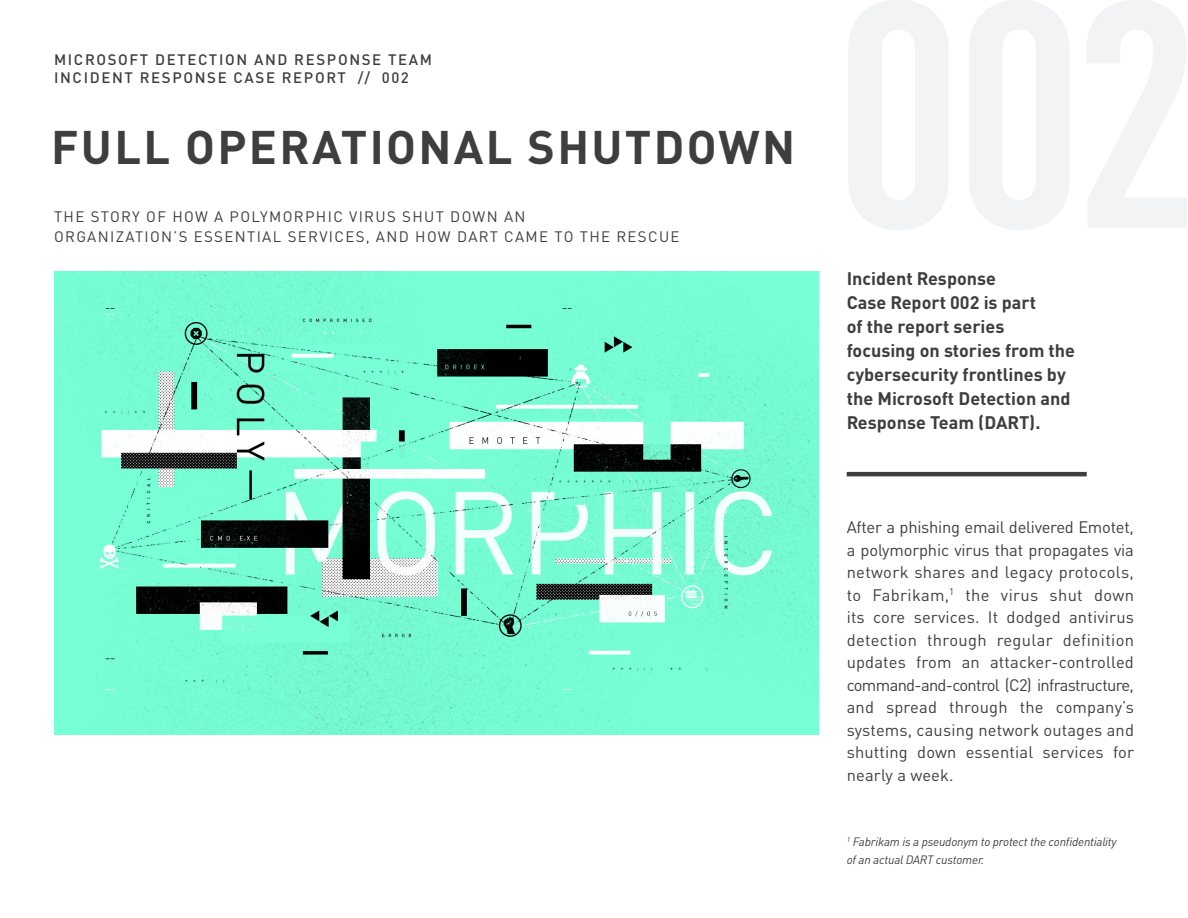
<style>
.page{position:relative;width:1188px;height:918px;background:#fff}
.page>*{position:absolute;margin:0;border:0;box-sizing:border-box;transform-origin:0 0}
.t1{font:700 46.5px "DINOT";letter-spacing:.05em;color:#3e3e3f}
.t2{font:700 18px/24px "DINOT";color:#3e3e3f}
.t3{font:16.5px/22.5px "DINOT";letter-spacing:.01em;color:#3e3e3f;text-align:justify}
.t4{font:15px/20.2px "DINOT";letter-spacing:.09em;color:#3e3e3f}
.t5{font:500 15px/18px "DINOT";letter-spacing:.11em;color:#3e3e3f}
.t6{font:italic 12px/18px "DINOT";letter-spacing:-.015em;color:#3e3e3f}
</style>
<div class="page">
<img style="left:54px;top:271px;width:764px;height:463px">
<hr style="left:847px;top:472px;width:240px;height:4px;background:#3e3e3f">
<p class="t5" style="left:54px;top:51px;width:380px">MICROSOFT DETECTION AND RESPONSE TEAM<br>INCIDENT RESPONSE CASE REPORT // 002</p>
<p class="t1" style="left:51px;top:116px;width:746px">FULL OPERATIONAL SHUTDOWN</p>
<p class="t4" style="left:54px;top:206px;width:627px">THE STORY OF HOW A POLYMORPHIC VIRUS SHUT DOWN AN<br>ORGANIZATION’S ESSENTIAL SERVICES, AND HOW DART CAME TO THE RESCUE</p>
<p class="t2" style="left:847px;top:266px;width:230px">Incident Response<br>Case Report 002 is part<br>of the report series focusing on stories from the cybersecurity frontlines by the Microsoft Detection and<br>Response Team (DART).</p>
<p class="t3" style="left:847px;top:516px;width:289px">After a phishing email delivered Emotet, a polymorphic virus that propagates via network shares and legacy protocols, to Fabrikam,<sup>1</sup> the virus shut down its core services. It dodged antivirus detection through regular definition updates from an attacker-controlled command-and-control (C2) infrastructure, and spread through the company’s systems, causing network outages and shutting down essential services for nearly a week.</p>
<p class="t6" style="left:847px;top:833px;width:271px"><sup>1</sup> Fabrikam is a pseudonym to protect the confidentiality of an actual DART customer.</p>
</div>
